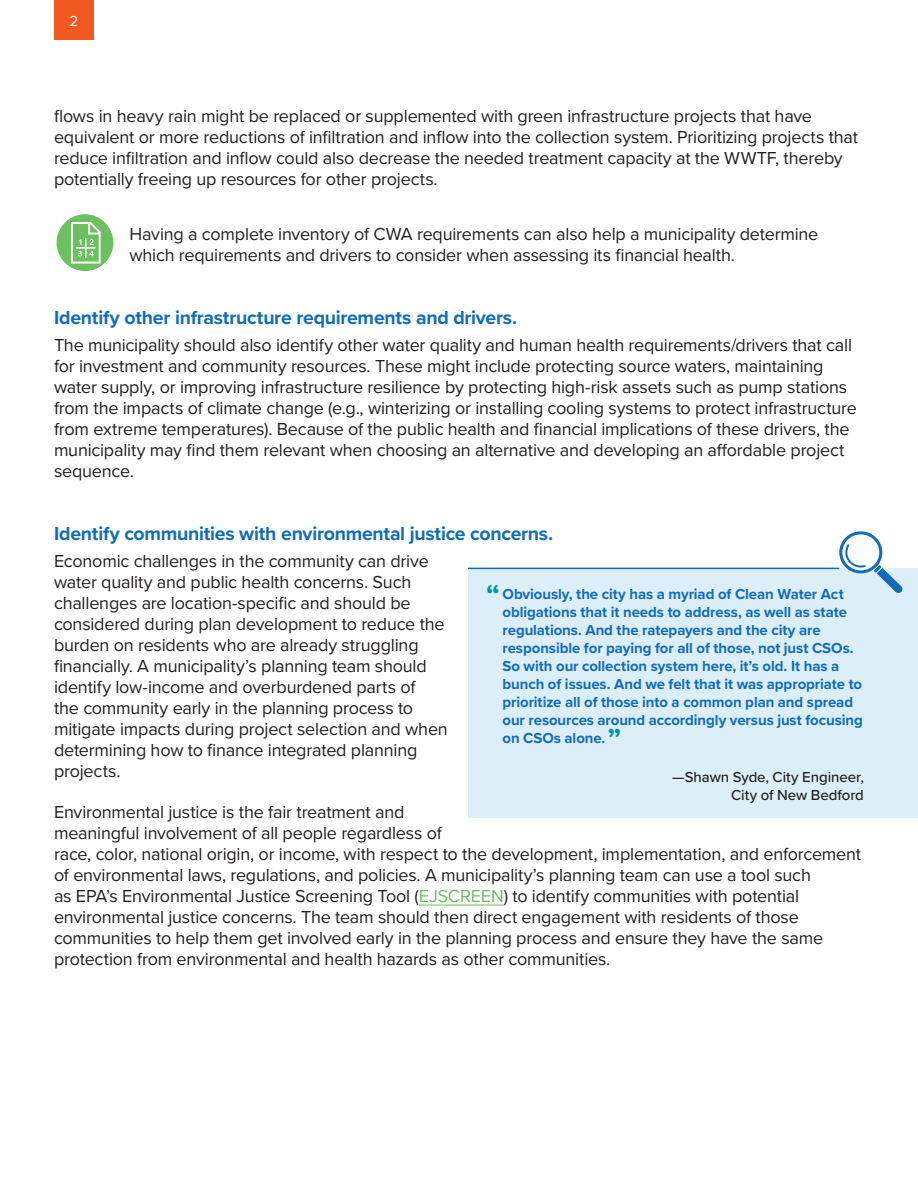
<style>
.page{position:relative;width:918px;height:1188px;background:#fff}
.page>*{position:absolute;margin:0;border:0;box-sizing:border-box;transform-origin:0 0}
.t1{font:700 19.5px "Proxima Nova";letter-spacing:-.015em;color:#126db7}
.Body_text{font:18px/21px "Proxima Nova";letter-spacing:-.01em;color:#231f20}
.Body_text-2{font:700 15px/18px "Proxima Nova";letter-spacing:-.005em;color:#126db7}
.Body_text-3{font:500 15px/18px "Proxima Nova";letter-spacing:-.005em;color:#231f20;text-align:right}
.t2{font:15px "Proxima Nova";color:#fff}
.s1{color:#6eba66}
.s2{font-size:30px;color:#0097a0}
</style>
<div class="page">
<div style="left:54px;top:0;width:40px;height:40px;background:#f15921"></div>
<hr style="left:419px;top:905px;width:85px;height:1px;background:#6eba66">
<div style="left:57px;top:214px;width:56px;height:57px;background:#6dc05f;border-radius:50%"></div>
<svg style="left:71px;top:222px;width:30px;height:42px"></svg>
<div style="left:468px;top:568px;width:450px;height:250px;background:#dceef8"></div>
<hr style="left:468px;top:568px;width:371px;height:1px;background:#126db7">
<svg style="left:839px;top:531px;width:64px;height:62px"></svg>
<p class="t2" style="left:69px;top:10px;width:10px">2</p>
<p class="Body_text" style="left:54px;top:105px;width:806px">flows in heavy rain might be replaced or supplemented with green infrastructure projects that have equivalent or more reductions of infiltration and inflow into the collection system. Prioritizing projects that reduce infiltration and inflow could also decrease the needed treatment capacity at the WWTF, thereby potentially freeing up resources for other projects.</p>
<p class="Body_text" style="left:129px;top:223px;width:691px">Having a complete inventory of CWA requirements can also help a municipality determine which requirements and drivers to consider when assessing its financial health.</p>
<h2 class="t1" style="left:54px;top:303px;width:465px">Identify other infrastructure requirements and drivers.</h2>
<p class="Body_text" style="left:54px;top:334px;width:804px">The municipality should also identify other water quality and human health requirements/drivers that call for investment and community resources. These might include protecting source waters, maintaining water supply, or improving infrastructure resilience by protecting high-risk assets such as pump stations from the impacts of climate change (e.g., winterizing or installing cooling systems to protect infrastructure from extreme temperatures). Because of the public health and financial implications of these drivers, the municipality may find them relevant when choosing an alternative and developing an affordable project sequence.</p>
<h2 class="t1" style="left:54px;top:519px;width:501px">Identify communities with environmental justice concerns.</h2>
<p class="Body_text" style="left:54px;top:550px;width:395px">Economic challenges in the community can drive water quality and public health concerns. Such challenges are location-specific and should be considered during plan development to reduce the burden on residents who are already struggling financially. A municipality’s planning team should identify low-income and overburdened parts of<br>the community early in the planning process to mitigate impacts during project selection and when determining how to finance integrated planning projects.</p>
<p class="Body_text" style="left:54px;top:801px;width:809px">Environmental justice is the fair treatment and<br>meaningful involvement of all people regardless of<br>race, color, national origin, or income, with respect to the development, implementation, and enforcement of environmental laws, regulations, and policies. A municipality’s planning team can use a tool such<br>as EPA’s Environmental Justice Screening Tool (<span class="s1">EJSCREEN</span>) to identify communities with potential environmental justice concerns. The team should then direct engagement with residents of those communities to help them get involved early in the planning process and ensure they have the same protection from environmental and health hazards as other communities.</p>
<p class="Body_text-2" style="left:502px;top:585px;width:362px;text-indent:-16px"><span class="s2">“</span> Obviously, the city has a myriad of Clean Water Act obligations that it needs to address, as well as state regulations. And the ratepayers and the city are responsible for paying for all of those, not just CSOs.<br>So with our collection system here, it’s old. It has a bunch of issues. And we felt that it was appropriate to prioritize all of those into a common plan and spread our resources around accordingly versus just focusing on CSOs alone.<span class="s2">”</span></p>
<p class="Body_text-3" style="left:672px;top:767px;width:193px">—Shawn Syde, City Engineer,<br>City of New Bedford</p>
</div>
